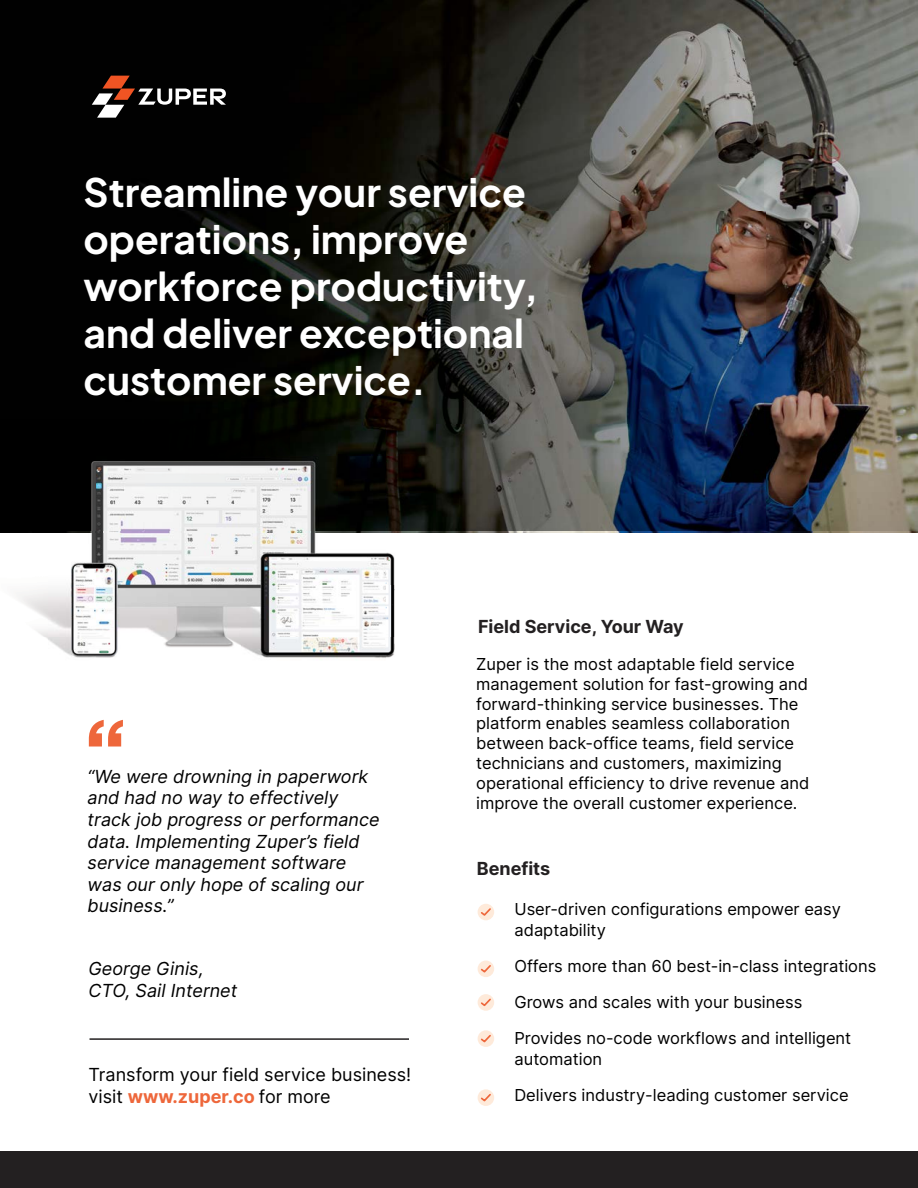
<style>
.page{position:relative;width:918px;height:1188px;background:#fff}
.page>*{position:absolute;margin:0;border:0;box-sizing:border-box;transform-origin:0 0}
.t1{font:87.45px "Plus Jakarta Sans";color:#ee673b}
.t2{font:39px/46.8px "Plus Jakarta Sans";color:#fff}
.t3{font:italic 18px/21.6px "Inter";color:#000}
.t4{font:18px/21.6px "Inter";color:#000}
.t5{font:700 18px "Inter";color:#232021}
.t6{font:16.5px/19.8px "Inter";color:#000}
.s1{font-weight:700;color:#ee673b}
</style>
<div class="page">
<img style="left:435px;top:531px;width:483px;height:2px">
<img style="left:0;top:0;width:765px;height:212px">
<img style="left:765px;top:0;width:153px;height:531px">
<div style="left:0;top:212px;width:254px;height:207px;background:#010101"></div>
<img style="left:254px;top:212px;width:511px;height:212px">
<img style="left:435px;top:424px;width:330px;height:107px">
<svg style="left:92px;top:76px;width:134px;height:42px;background:#433834"></svg>
<div style="left:478px;top:904px;width:16px;height:16px;background:#feeada;border-radius:50%"></div>
<svg style="left:481px;top:908px;width:10px;height:8px"></svg>
<div style="left:478px;top:961px;width:16px;height:16px;background:#feeada;border-radius:50%"></div>
<svg style="left:479px;top:963px;width:12px;height:10px"></svg>
<div style="left:478px;top:994px;width:16px;height:17px;background:#feeada;border-radius:50%"></div>
<svg style="left:479px;top:997px;width:12px;height:11px"></svg>
<div style="left:478px;top:1030px;width:16px;height:17px;background:#feeada;border-radius:50%"></div>
<svg style="left:479px;top:1033px;width:12px;height:11px"></svg>
<div style="left:478px;top:1089px;width:16px;height:17px;background:#feeada;border-radius:50%"></div>
<svg style="left:479px;top:1092px;width:12px;height:11px"></svg>
<img style="left:0;top:419px;width:435px;height:240px">
<div style="left:0;top:1151px;width:918px;height:37px;background:#232021"></div>
<hr style="left:90px;top:1038px;width:319px;height:2px;background:#232021">
<h2 class="t2" style="left:83px;top:165px;width:456px">Streamline your service operations, improve workforce productivity, and deliver exceptional customer service.</h2>
<h1 class="t1" style="left:79px;top:682px;width:54px">“</h1>
<p class="t3" style="left:88px;top:766px;width:294px">“We were drowning in paperwork and had no way to effectively track job progress or performance data. Implementing Zuper’s field service management software was our only hope of scaling our business.”</p>
<p class="t3" style="left:89px;top:958px;width:150px">George Ginis,<br>CTO, Sail Internet</p>
<p class="t4" style="left:88px;top:1064px;width:324px">Transform your field service business! visit <span class="s1">www.zuper.co</span> for more</p>
<p class="t5" style="left:478px;top:614px;width:207px">Field Service, Your Way</p>
<p class="t6" style="left:476px;top:654px;width:335px">Zuper is the most adaptable field service management solution for fast-growing and forward-thinking service businesses. The platform enables seamless collaboration between back-office teams, field service technicians and customers, maximizing operational efficiency to drive revenue and improve the overall customer experience.</p>
<p class="t5" style="left:477px;top:855px;width:75px">Benefits</p>
<p class="t6" style="left:514px;top:899px;width:328px;line-height:21px">User-driven configurations empower easy adaptability</p>
<p class="t6" style="left:514px;top:948px;width:363px;line-height:36px">Offers more than 60 best-in-class integrations<br>Grows and scales with your business<br>Provides no-code workflows and intelligent</p>
<p class="t6" style="left:514px;top:1041px;width:336px;line-height:36px">automation<br>Delivers industry-leading customer service</p>
</div>
